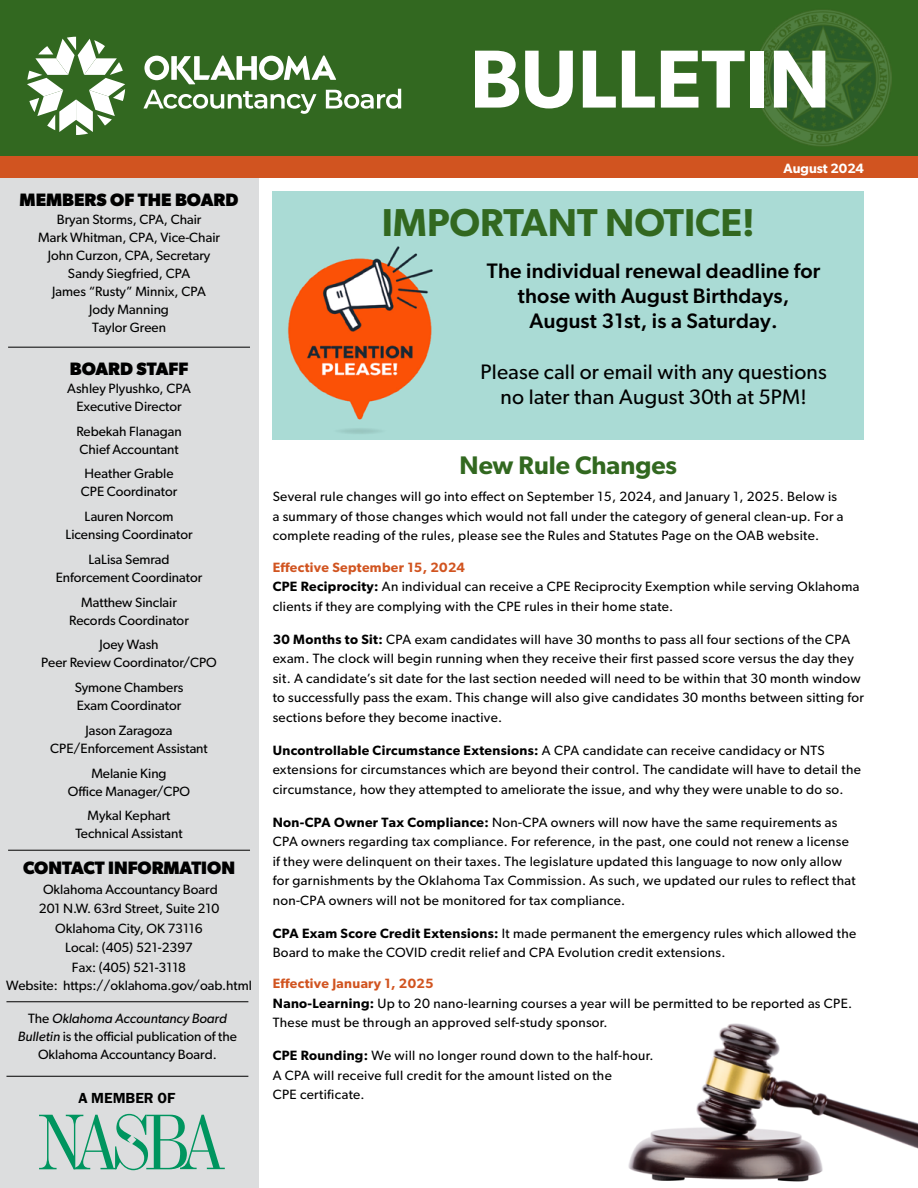
<style>
.page{position:relative;width:918px;height:1188px;background:#fff}
.page>*{position:absolute;margin:0;border:0;box-sizing:border-box;transform-origin:0 0}
.t1{font:600 82.5px "Gibson";color:#fff}
.t2{font:600 39px "Gibson";color:#326820}
.t3{font:600 25.5px "Gibson";color:#326820}
.t4{font:500 21px/25.2px "Gibson";letter-spacing:.01em;color:#000;text-align:center}
.t5{font:21px/25.2px "Gibson";letter-spacing:.01em;color:#000;text-align:center}
.t6{font:700 18px "Gibson";color:#000}
.t7{font:600 15px "Franklin Gothic";color:#000}
.t8{font:13.5px/19.5px "Gibson";letter-spacing:.025em;color:#000}
.t9{font:13.5px/18px "Gibson";color:#000;text-align:center}
.t10{font:600 13.5px "Gibson";color:#fff}
.s1{font-style:italic}
.s2{font-weight:600;color:#d15420}
.s3{font-weight:600}
</style>
<div class="page">
<div style="left:0;top:0;width:918px;height:157px;background:#326820"></div>
<svg style="left:27px;top:37px;width:98px;height:98px"></svg>
<svg style="left:143px;top:56px;width:258px;height:58px"></svg>
<div style="left:0;top:157px;width:918px;height:21px;background:#d15420"></div>
<img style="left:754px;top:10px;width:137px;height:136px">
<img style="left:628px;top:1023px;width:290px;height:159px">
<div style="left:0;top:178px;width:258px;height:1010px;background:#dcddde"></div>
<svg style="left:39px;top:1114px;width:186px;height:56px"></svg>
<hr style="left:6px;top:1001px;width:242px;height:1px;background:#000">
<hr style="left:8px;top:850px;width:242px;height:1px;background:#000">
<hr style="left:8px;top:347px;width:242px;height:1px;background:#000">
<hr style="left:6px;top:1076px;width:242px;height:1px;background:#000">
<img style="left:273px;top:192px;width:591px;height:247px">
<h1 class="t1" style="left:470px;top:30px;width:362px">BULLETIN</h1>
<h3 class="t6" style="left:20px;top:189px;width:220px">MEMBERS OF THE BOARD</h3>
<p class="t9" style="left:38px;top:210px;width:183px">Bryan Storms, CPA, Chair<br>Mark Whitman, CPA, Vice-Chair<br>John Curzon, CPA, Secretary<br>Sandy Siegfried, CPA<br>James “Rusty” Minnix, CPA<br>Jody Manning<br>Taylor Green</p>
<h3 class="t6" style="left:70px;top:358px;width:120px">BOARD STAFF</h3>
<p class="t9" style="left:67px;top:379px;width:125px">Ashley Plyushko, CPA<br>Executive Director</p>
<p class="t9" style="left:76px;top:422px;width:107px;text-align:left">Rebekah Flanagan<br>Chief Accountant</p>
<p class="t9" style="left:81px;top:464px;width:98px;text-align:left">Heather Grable<br>CPE Coordinator</p>
<p class="t9" style="left:66px;top:507px;width:129px">Lauren Norcom<br>Licensing Coordinator</p>
<p class="t9" style="left:56px;top:550px;width:148px">LaLisa Semrad<br>Enforcement Coordinator</p>
<p class="t9" style="left:69px;top:593px;width:121px">Matthew Sinclair<br>Records Coordinator</p>
<p class="t9" style="left:41px;top:635px;width:177px">Joey Wash<br>Peer Review Coordinator/CPO</p>
<p class="t9" style="left:75px;top:678px;width:110px;text-align:left">Symone Chambers<br>Exam Coordinator</p>
<p class="t9" style="left:50px;top:721px;width:159px">Jason Zaragoza<br>CPE/Enforcement Assistant</p>
<p class="t9" style="left:68px;top:764px;width:124px">Melanie King<br>Office Manager/CPO</p>
<p class="t9" style="left:75px;top:806px;width:109px">Mykal Kephart<br>Technical Assistant</p>
<h3 class="t6" style="left:23px;top:857px;width:213px">CONTACT INFORMATION</h3>
<p class="t9" style="left:39px;top:879px;width:182px;line-height:19.5px">Oklahoma Accountancy Board<br>201 N.W. 63rd Street, Suite 210<br>Oklahoma City, OK 73116<br>Local: (405) 521-2397<br>Fax: (405) 521-3118</p>
<p class="t9" style="left:6px;top:976px;width:247px">Website: https://oklahoma.gov/oab.html</p>
<p class="t9" style="left:18px;top:1009px;width:221px">The <span class="s1">Oklahoma Accountancy Board<br>Bulletin</span> is the official publication of the<br>Oklahoma Accountancy Board.</p>
<p class="t7" style="left:78px;top:1089px;width:99px">A MEMBER OF</p>
<p class="t10" style="left:783px;top:160px;width:82px">August 2024</p>
<h2 class="t2" style="left:382px;top:200px;width:375px">IMPORTANT NOTICE!</h2>
<h3 class="t4" style="left:487px;top:258px;width:335px">The individual renewal deadline for those with August Birthdays,<br>August 31st, is a Saturday.</h3>
<h3 class="t5" style="left:480px;top:359px;width:348px">Please call or email with any questions no later than August 30th at 5PM!</h3>
<h3 class="t3" style="left:460px;top:450px;width:219px">New Rule Changes</h3>
<p class="t8" style="left:273px;top:487px;width:572px">Several rule changes will go into effect on September 15, 2024, and January 1, 2025. Below is a summary of those changes which would not fall under the category of general clean-up. For a complete reading of the rules, please see the Rules and Statutes Page on the OAB website.</p>
<p class="t8" style="left:273px;top:557px;width:588px"><span class="s2">Effective September 15, 2024<br></span><span class="s3">CPE Reciprocity:</span> An individual can receive a CPE Reciprocity Exemption while serving Oklahoma clients if they are complying with the CPE rules in their home state.</p>
<p class="t8" style="left:273px;top:629px;width:593px"><span class="s3">30 Months to Sit:</span> CPA exam candidates will have 30 months to pass all four sections of the CPA exam. The clock will begin running when they receive their first passed score versus the day they sit. A candidate’s sit date for the last section needed will need to be within that 30 month window to successfully pass the exam. This change will also give candidates 30 months between sitting for sections before they become inactive.</p>
<p class="t8" style="left:273px;top:740px;width:590px"><span class="s3">Uncontrollable Circumstance Extensions:</span> A CPA candidate can receive candidacy or NTS extensions for circumstances which are beyond their control. The candidate will have to detail the circumstance, how they attempted to ameliorate the issue, and why they were unable to do so.</p>
<p class="t8" style="left:273px;top:812px;width:585px"><span class="s3">Non-CPA Owner Tax Compliance:</span> Non-CPA owners will now have the same requirements as CPA owners regarding tax compliance. For reference, in the past, one could not renew a license if they were delinquent on their taxes. The legislature updated this language to now only allow for garnishments by the Oklahoma Tax Commission. As such, we updated our rules to reflect that non-CPA owners will not be monitored for tax compliance.</p>
<p class="t8" style="left:273px;top:923px;width:585px"><span class="s3">CPA Exam Score Credit Extensions:</span> It made permanent the emergency rules which allowed the<br>Board to make the COVID credit relief and CPA Evolution credit extensions.</p>
<p class="t8" style="left:273px;top:974px;width:581px"><span class="s2">Effective January 1, 2025<br></span><span class="s3">Nano-Learning:</span> Up to 20 nano-learning courses a year will be permitted to be reported as CPE.<br>These must be through an approved self-study sponsor.</p>
<p class="t8" style="left:273px;top:1046px;width:382px"><span class="s3">CPE Rounding:</span> We will no longer round down to the half-hour.<br>A CPA will receive full credit for the amount listed on the<br>CPE certificate.</p>
</div>
